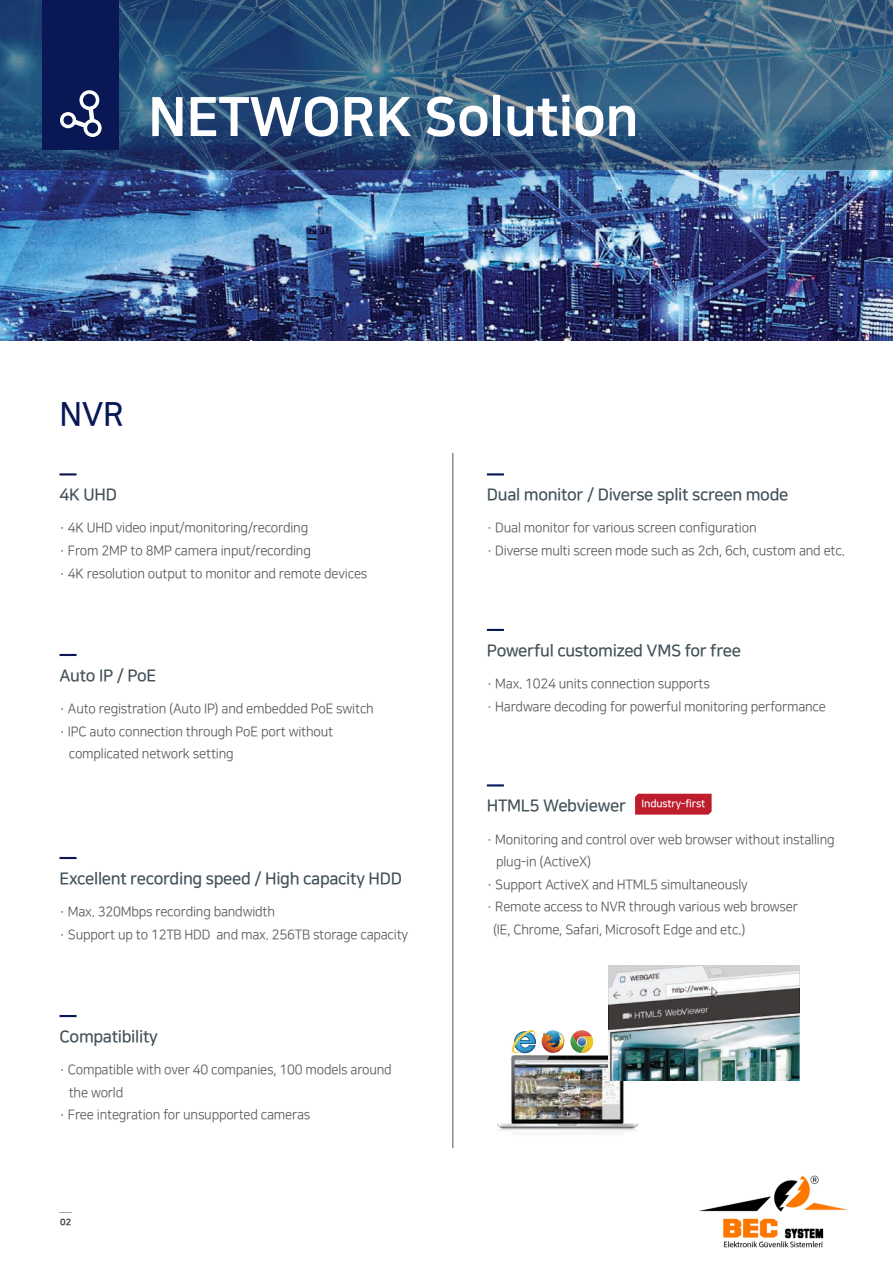
<style>
.page{position:relative;width:893px;height:1263px;background:#fff}
.page>*{position:absolute;margin:0;border:0;box-sizing:border-box;transform-origin:0 0}
.t1{font:54px "Nanum Square EB";letter-spacing:-.01em;color:#fff}
.t2{font:33px "Nanum Square B";color:#091855}
.t3{font:16.5px "Nanum Square B";letter-spacing:-.02em;color:#425159}
.t4{font:13.5px/22.5px "Nanum Square R";letter-spacing:-.015em;color:#57585a}
.t5{font:9px "Nanum Square EB";color:#3e3e3f}
</style>
<div class="page">
<svg style="left:60px;top:1212px;width:12px;height:1px"></svg>
<img style="left:0;top:170px;width:893px;height:170px">
<svg style="left:0;top:0;width:893px;height:170px;background:#2f567c"></svg>
<div style="left:43px;top:0;width:76px;height:150px;background:#091855"></div>
<svg style="left:60px;top:90px;width:42px;height:47px"></svg>
<svg style="left:60px;top:473px;width:17px;height:2px"></svg>
<svg style="left:487px;top:473px;width:17px;height:2px"></svg>
<svg style="left:60px;top:654px;width:17px;height:2px"></svg>
<svg style="left:60px;top:857px;width:17px;height:2px"></svg>
<svg style="left:60px;top:1015px;width:17px;height:2px"></svg>
<svg style="left:487px;top:629px;width:17px;height:2px"></svg>
<hr style="left:453px;top:453px;width:1px;height:695px;background:#515659">
<svg style="left:511px;top:1030px;width:25px;height:23px"></svg>
<svg style="left:542px;top:1030px;width:51px;height:23px"></svg>
<img style="left:498px;top:1056px;width:140px;height:78px">
<img style="left:608px;top:965px;width:191px;height:115px">
<svg style="left:487px;top:784px;width:17px;height:2px"></svg>
<svg style="left:635px;top:794px;width:77px;height:21px;background:#bf2332"></svg>
<img style="left:699px;top:1175px;width:149px;height:73px">
<h1 class="t1" style="left:148px;top:88px;width:492px">NETWORK Solution</h1>
<h2 class="t2" style="left:60px;top:397px;width:66px">NVR</h2>
<p class="t3" style="left:60px;top:486px;width:59px">4K UHD</p>
<p class="t3" style="left:487px;top:486px;width:303px">Dual monitor / Diverse split screen mode</p>
<p class="t4" style="left:60px;top:517px;width:309px">· 4K UHD video input/monitoring/recording<br>· From 2MP to 8MP camera input/recording<br>· 4K resolution output to monitor and remote devices</p>
<p class="t3" style="left:60px;top:667px;width:98px">Auto IP / PoE</p>
<p class="t4" style="left:60px;top:698px;width:316px">· Auto registration (Auto IP) and embedded PoE switch</p>
<p class="t4" style="left:60px;top:720px;width:275px">· IPC auto connection through PoE port without</p>
<p class="t4" style="left:69px;top:743px;width:167px">complicated network setting</p>
<p class="t3" style="left:60px;top:870px;width:344px">Excellent recording speed / High capacity HDD</p>
<p class="t4" style="left:60px;top:901px;width:350px">· Max. 320Mbps recording bandwidth<br>· Support up to 12TB HDD and max. 256TB storage capacity</p>
<p class="t3" style="left:60px;top:1028px;width:100px">Compatibility</p>
<p class="t4" style="left:60px;top:1059px;width:334px">· Compatible with over 40 companies, 100 models around</p>
<p class="t4" style="left:69px;top:1081px;width:56px">the world</p>
<p class="t4" style="left:60px;top:1104px;width:252px">· Free integration for unsupported cameras</p>
<p class="t5" style="left:60px;top:1217px;width:13px">02</p>
<p class="t4" style="left:487px;top:517px;width:360px">· Dual monitor for various screen configuration<br>· Diverse multi screen mode such as 2ch, 6ch, custom and etc.</p>
<p class="t3" style="left:487px;top:641px;width:256px">Powerful customized VMS for free</p>
<p class="t4" style="left:487px;top:673px;width:341px">· Max. 1024 units connection supports<br>· Hardware decoding for powerful monitoring performance</p>
<p class="t3" style="left:487px;top:797px;width:220px">HTML5 Webviewer <sup>Industry-first</sup></p>
<p class="t4" style="left:487px;top:828px;width:349px">· Monitoring and control over web browser without installing</p>
<p class="t4" style="left:496px;top:851px;width:97px">plug-in (ActiveX)</p>
<p class="t4" style="left:487px;top:873px;width:262px">· Support ActiveX and HTML5 simultaneously</p>
<p class="t4" style="left:487px;top:896px;width:312px">· Remote access to NVR through various web browser</p>
<p class="t4" style="left:493px;top:918px;width:254px">(IE, Chrome, Safari, Microsoft Edge and etc.)</p>
</div>
